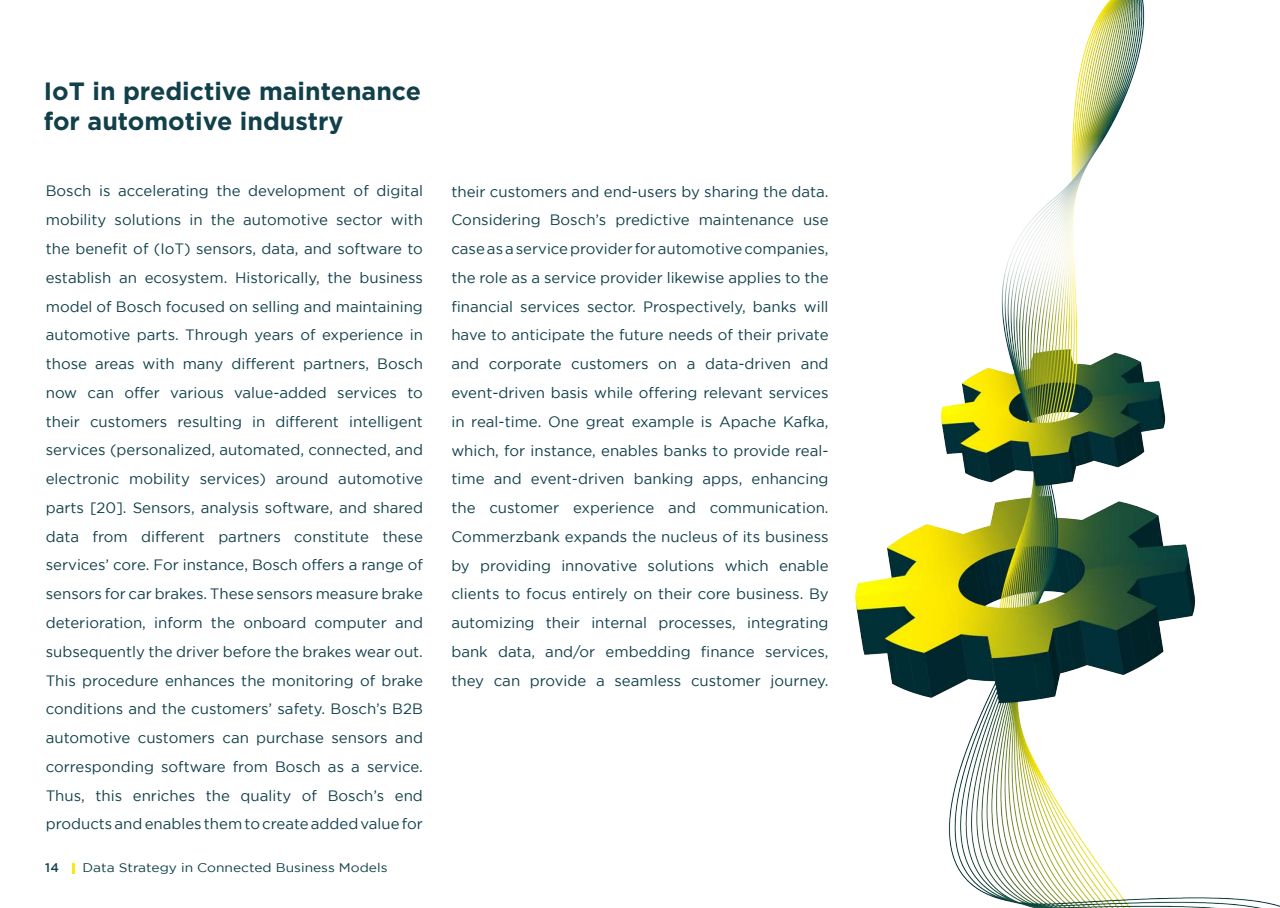
<style>
.page{position:relative;width:1280px;height:908px;background:#fff}
.page>*{position:absolute;margin:0;border:0;box-sizing:border-box;transform-origin:0 0}
.Subtitle{font:700 25px/30px "Gotham";color:#11404a}
.Text_columns{font:15px/28.8px "Gotham";color:#11404a;text-align:justify}
.t1{font:12.5px "Gotham";color:#11404a;scale:1.1 1}
.t2{font:500 12.5px "Gotham";color:#11404a}
</style>
<div class="page">
<img style="left:855px;top:0;width:425px;height:908px">
<svg style="left:72px;top:863px;width:3px;height:10px"></svg>
<p class="Subtitle" style="left:44px;top:75px;width:379px">IoT in predictive maintenance for automotive industry</p>
<p class="Text_columns" style="left:46px;top:176px;width:379px">Bosch is accelerating the development of digital mobility solutions in the automotive sector with the benefit of (IoT) sensors, data, and software to establish an ecosystem. Historically, the business model of Bosch focused on selling and maintaining automotive parts. Through years of experience in those areas with many different partners, Bosch now can offer various value-added services to their customers resulting in different intelligent services (personalized, automated, connected, and electronic mobility services) around automotive parts [20]. Sensors, analysis software, and shared data from different partners constitute these services’ core. For instance, Bosch offers a range of sensors for car brakes. These sensors measure brake deterioration, inform the onboard computer and subsequently the driver before the brakes wear out.<br>This procedure enhances the monitoring of brake conditions and the customers’ safety. Bosch’s B2B automotive customers can purchase sensors and corresponding software from Bosch as a service.<br>Thus, this enriches the quality of Bosch’s end products and enables them to create added value for</p>
<p class="Text_columns" style="left:451px;top:177px;width:379px">their customers and end-users by sharing the data.</p>
<p class="Text_columns" style="left:451px;top:205px;width:379px">Considering Bosch’s predictive maintenance use case as a service provider for automotive companies, the role as a service provider likewise applies to the financial services sector. Prospectively, banks will have to anticipate the future needs of their private and corporate customers on a data-driven and event-driven basis while offering relevant services in real-time. One great example is Apache Kafka, which, for instance, enables banks to provide real&shy;time and event-driven banking apps, enhancing the customer experience and communication.<br>Commerzbank expands the nucleus of its business by providing innovative solutions which enable clients to focus entirely on their core business. By automizing their internal processes, integrating bank data, and/or embedding finance services, they can provide a seamless customer journey.</p>
<p class="t2" style="left:45px;top:860px;width:15px">14</p>
<p class="t1" style="left:82px;top:860px;width:279px">Data Strategy in Connected Business Models</p>
</div>
